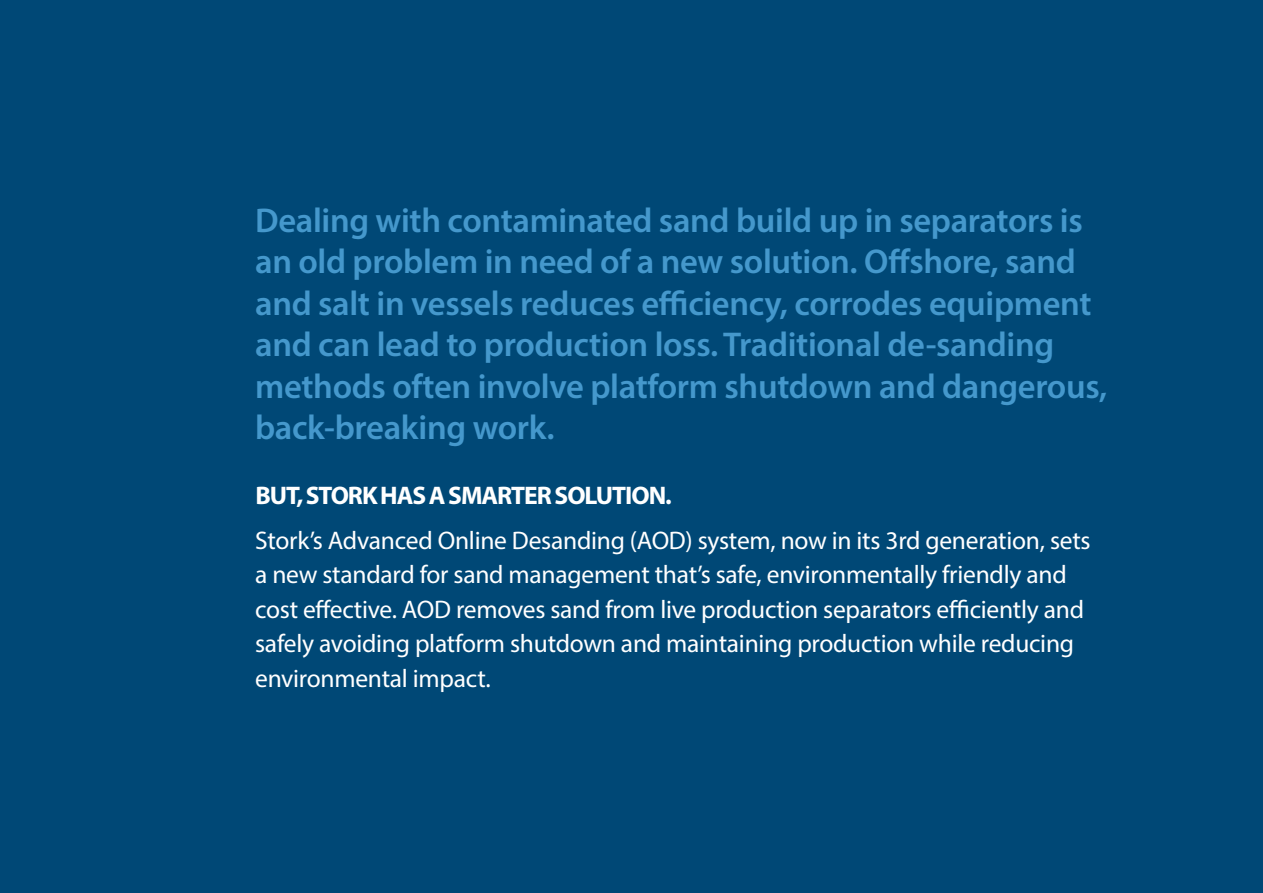
<style>
.page{position:relative;width:1263px;height:893px;background:#004876}
.page>*{position:absolute;margin:0;border:0;box-sizing:border-box;transform-origin:0 0}
.t1{font:600 34.5px/41.4px "Myriad Pro";letter-spacing:-.01em;color:#4598cc}
.t2{font:25.5px/34.5px "Myriad Pro";letter-spacing:-.01em;color:#fff}
.t3{font:700 25.5px "Myriad Pro";letter-spacing:-.04em;color:#fff}
</style>
<div class="page">
<p class="t1" style="left:255px;top:199px;width:853px">Dealing with contaminated sand build up in separators is an old problem in need of a new solution. Offshore, sand and salt in vessels reduces efficiency, corrodes equipment and can lead to production loss. Traditional de-sanding methods often involve platform shutdown and dangerous, back‑breaking work.</p>
<p class="t3" style="left:255px;top:479px;width:418px">BUT, STORK HAS A SMARTER SOLUTION.</p>
<p class="t2" style="left:255px;top:523px;width:837px">Stork’s Advanced Online Desanding (AOD) system, now in its 3rd generation, sets a new standard for sand management that’s safe, environmentally friendly and cost effective. AOD removes sand from live production separators efficiently and safely avoiding platform shutdown and maintaining production while reducing environmental impact.</p>
</div>
